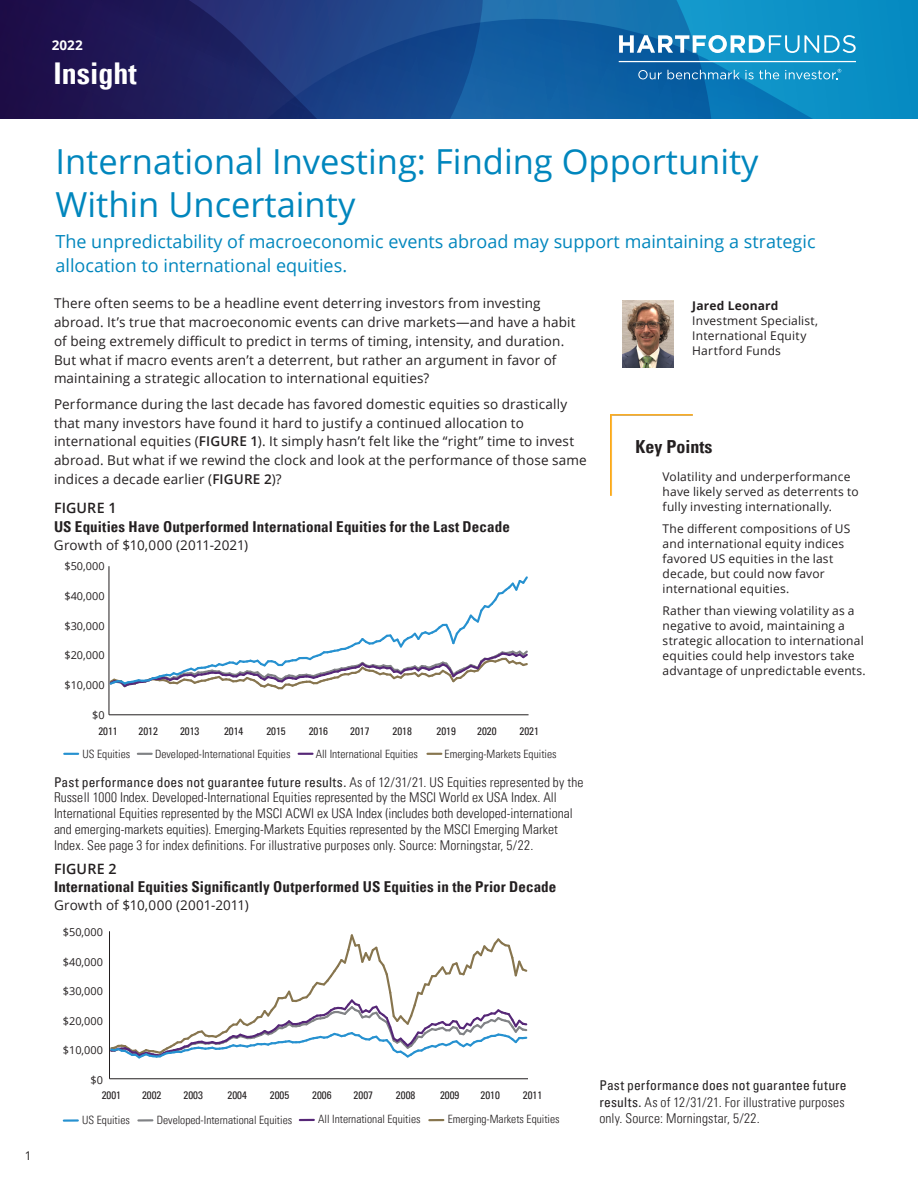
<style>
.page{position:relative;width:918px;height:1188px;background:#fff}
.page>*{position:absolute;margin:0;border:0;box-sizing:border-box;transform-origin:0 0}
.t1{font:34.5px/43.5px "Open Sans";color:#0086bd}
.t2{font:700 condensed 30px "Univers LT Pro";color:#fff}
.t3{font:18px/24px "Open Sans";color:#0086bd}
.t4{font:700 condensed 18px "Univers LT Pro";color:#231f20}
.t5{font:700 condensed 15px "Univers LT Pro";letter-spacing:.01em;color:#231f20}
.t6{font:600 14.25px "Open Sans";letter-spacing:.01em;color:#231f20}
.t7{font:13.5px/18.8px "Open Sans";letter-spacing:.01em;color:#231f20}
.t8{font:300 condensed 13.5px/15.8px "Univers LT Pro";color:#231f20}
.t9{font:700 13.5px "Open Sans";color:#fff}
.t10{font:12px/15px "Open Sans";letter-spacing:.015em;color:#231f20}
.t11{font:700 12px "Open Sans";letter-spacing:.015em;color:#231f20}
.t12{font:300 condensed 11.4px "Univers LT Pro";color:#231f20}
.t13{font:condensed 10.95px "Univers LT Pro";color:#231f20}
.t14{font:10.95px "Open Sans";color:#231f20}
.s1{font-weight:600}
.s2{font-weight:400}
</style>
<div class="page">
<div style="left:714px;top:0;width:204px;height:19px;background:#0b90c5"></div>
<svg style="left:484px;top:0;width:230px;height:19px;background:#1a79b4"></svg>
<svg style="left:0;top:0;width:456px;height:118px;background:#1f1c5a"></svg>
<svg style="left:145px;top:19px;width:773px;height:99px;background:#145798"></svg>
<svg style="left:619px;top:35px;width:237px;height:18px"></svg>
<hr style="left:619px;top:61px;width:237px;height:1px;background:#fff">
<svg style="left:638px;top:70px;width:141px;height:9px"></svg>
<svg style="left:785px;top:69px;width:56px;height:10px"></svg>
<hr style="left:109px;top:715px;width:420px;height:1px;background:#231f20">
<hr style="left:109px;top:566px;width:1px;height:149px;background:#231f20">
<svg style="left:427px;top:753px;width:14px;height:2px"></svg>
<svg style="left:138px;top:753px;width:14px;height:2px"></svg>
<svg style="left:299px;top:753px;width:14px;height:2px"></svg>
<svg style="left:64px;top:753px;width:14px;height:2px"></svg>
<svg style="left:108px;top:574px;width:420px;height:117px"></svg>
<hr style="left:110px;top:1078px;width:418px;height:1px;background:#231f20">
<hr style="left:109px;top:931px;width:1px;height:148px;background:#231f20">
<svg style="left:429px;top:1119px;width:14px;height:2px"></svg>
<hr style="left:138px;top:1119px;width:14px;height:3px;background:#808285">
<svg style="left:300px;top:1119px;width:14px;height:2px"></svg>
<hr style="left:64px;top:1119px;width:14px;height:3px;background:#2691d0">
<svg style="left:110px;top:934px;width:418px;height:125px"></svg>
<img style="left:611px;top:414px;width:81px;height:82px">
<img style="left:623px;top:301px;width:50px;height:67px">
<p class="t10" style="left:25px;top:1148px;width:8px">1</p>
<p class="t9" style="left:52px;top:36px;width:32px">2022</p>
<h2 class="t2" style="left:53px;top:54px;width:85px">Insight</h2>
<h1 class="t1" style="left:56px;top:139px;width:705px">International Investing: Finding Opportunity<br>Within Uncertainty</h1>
<h3 class="t3" style="left:56px;top:229px;width:762px">The unpredictability of macroeconomic events abroad may support maintaining a strategic allocation to international equities.</h3>
<p class="t11" style="left:692px;top:297px;width:88px">Jared Leonard</p>
<p class="t10" style="left:692px;top:313px;width:127px">Investment Specialist,<br>International Equity<br>Hartford Funds</p>
<p class="t7" style="left:54px;top:294px;width:523px">There often seems to be a headline event deterring investors from investing abroad. It’s true that macroeconomic events can drive markets—and have a habit of being extremely difficult to predict in terms of timing, intensity, and duration.<br>But what if macro events aren’t a deterrent, but rather an argument in favor of maintaining a strategic allocation to international equities?</p>
<p class="t7" style="left:54px;top:394px;width:534px">Performance during the last decade has favored domestic equities so drastically that many investors have found it hard to justify a continued allocation to international equities (<span class="s1">FIGURE 1</span>). It simply hasn’t felt like the “right” time to invest abroad. But what if we rewind the clock and look at the performance of those same indices a decade earlier (<span class="s1">FIGURE 2</span>)?</p>
<p class="t6" style="left:54px;top:498px;width:64px">FIGURE 1</p>
<p class="t5" style="left:54px;top:518px;width:457px">US Equities Have Outperformed International Equities for the Last Decade</p>
<p class="t7" style="left:54px;top:536px;width:196px">Growth of $10,000 (2011-2021)</p>
<h3 class="t4" style="left:636px;top:435px;width:79px">Key Points</h3>
<p class="t10" style="left:663px;top:469px;width:198px">Volatility and underperformance have likely served as deterrents to fully investing internationally.</p>
<p class="t10" style="left:663px;top:521px;width:189px">The different compositions of US and international equity indices favored US equities in the last decade, but could now favor international equities.</p>
<p class="t10" style="left:663px;top:603px;width:205px">Rather than viewing volatility as a negative to avoid, maintaining a strategic allocation to international equities could help investors take advantage of unpredictable events.</p>
<p class="t14" style="left:64px;top:559px;width:42px">$50,000</p>
<p class="t14" style="left:64px;top:589px;width:42px">$40,000</p>
<p class="t14" style="left:64px;top:618px;width:42px">$30,000</p>
<p class="t14" style="left:64px;top:648px;width:42px">$20,000</p>
<p class="t14" style="left:64px;top:678px;width:42px">$10,000</p>
<p class="t14" style="left:92px;top:707px;width:14px">$0</p>
<p class="t13" style="left:98px;top:725px;width:21px">2011</p>
<p class="t13" style="left:139px;top:725px;width:21px">2012</p>
<p class="t13" style="left:180px;top:725px;width:21px">2013</p>
<p class="t13" style="left:224px;top:725px;width:21px">2014</p>
<p class="t13" style="left:266px;top:725px;width:21px">2015</p>
<p class="t13" style="left:309px;top:725px;width:21px">2016</p>
<p class="t13" style="left:350px;top:725px;width:21px">2017</p>
<p class="t13" style="left:393px;top:725px;width:21px">2018</p>
<p class="t13" style="left:437px;top:725px;width:21px">2019</p>
<p class="t13" style="left:477px;top:725px;width:21px">2020</p>
<p class="t13" style="left:520px;top:725px;width:21px">2021</p>
<p class="t12" style="left:83px;top:746px;width:49px">US Equities</p>
<p class="t12" style="left:155px;top:746px;width:137px">Developed-International Equities</p>
<p class="t12" style="left:316px;top:746px;width:104px">All International Equities</p>
<p class="t12" style="left:445px;top:746px;width:113px">Emerging-Markets Equities</p>
<p class="t8" style="left:54px;top:773px;width:531px"><span class="s2">Past performance does not guarantee future results.</span> As of 12/31/21. US Equities represented by the Russell 1000 Index. Developed-International Equities represented by the MSCI World ex USA Index. All International Equities represented by the MSCI ACWI ex USA Index (includes both developed-international and emerging-markets equities). Emerging-Markets Equities represented by the MSCI Emerging Market Index. See page 3 for index definitions. For illustrative purposes only. Source: Morningstar, 5/22.</p>
<p class="t6" style="left:54px;top:859px;width:64px">FIGURE 2</p>
<p class="t5" style="left:54px;top:878px;width:504px">International Equities Significantly Outperformed US Equities in the Prior Decade</p>
<p class="t7" style="left:54px;top:896px;width:196px">Growth of $10,000 (2001-2011)</p>
<p class="t13" style="left:98px;top:774px;width:21px">2011</p>
<p class="t13" style="left:139px;top:774px;width:21px">2012</p>
<p class="t13" style="left:180px;top:774px;width:21px">2013</p>
<p class="t13" style="left:224px;top:774px;width:21px">2014</p>
<p class="t13" style="left:266px;top:774px;width:21px">2015</p>
<p class="t13" style="left:309px;top:774px;width:21px">2016</p>
<p class="t13" style="left:350px;top:774px;width:21px">2017</p>
<p class="t13" style="left:393px;top:774px;width:21px">2018</p>
<p class="t13" style="left:437px;top:774px;width:21px">2019</p>
<p class="t13" style="left:477px;top:774px;width:21px">2020</p>
<p class="t13" style="left:520px;top:774px;width:21px">2021</p>
<p class="t12" style="left:83px;top:795px;width:49px">US Equities</p>
<p class="t12" style="left:155px;top:795px;width:137px">Developed-International Equities</p>
<p class="t12" style="left:316px;top:796px;width:104px">All International Equities</p>
<p class="t12" style="left:445px;top:796px;width:113px">Emerging-Markets Equities</p>
<p class="t14" style="left:63px;top:876px;width:42px">$50,000</p>
<p class="t14" style="left:63px;top:905px;width:42px">$40,000</p>
<p class="t14" style="left:63px;top:925px;width:42px">$50,000</p>
<p class="t14" style="left:63px;top:954px;width:42px">$40,000</p>
<p class="t14" style="left:63px;top:984px;width:42px">$30,000</p>
<p class="t14" style="left:63px;top:1013px;width:42px">$20,000</p>
<p class="t14" style="left:63px;top:1043px;width:42px">$10,000</p>
<p class="t14" style="left:90px;top:1072px;width:14px">$0</p>
<p class="t13" style="left:102px;top:1088px;width:21px">2001</p>
<p class="t13" style="left:142px;top:1088px;width:21px">2002</p>
<p class="t13" style="left:183px;top:1088px;width:21px">2003</p>
<p class="t13" style="left:228px;top:1088px;width:21px">2004</p>
<p class="t13" style="left:270px;top:1088px;width:21px">2005</p>
<p class="t13" style="left:312px;top:1088px;width:21px">2006</p>
<p class="t13" style="left:354px;top:1088px;width:21px">2007</p>
<p class="t13" style="left:396px;top:1088px;width:21px">2008</p>
<p class="t13" style="left:440px;top:1088px;width:21px">2009</p>
<p class="t13" style="left:481px;top:1088px;width:21px">2010</p>
<p class="t13" style="left:523px;top:1088px;width:21px">2011</p>
<p class="t12" style="left:82px;top:1112px;width:49px">US Equities</p>
<p class="t12" style="left:157px;top:1112px;width:137px">Developed-International Equities</p>
<p class="t12" style="left:318px;top:1111px;width:104px">All International Equities</p>
<p class="t12" style="left:448px;top:1111px;width:113px">Emerging-Markets Equities</p>
<p class="t8" style="left:599px;top:1076px;width:249px;line-height:16.5px"><span class="s2">Past performance does not guarantee future results.</span> As of 12/31/21. For illustrative purposes only. Source: Morningstar, 5/22.</p>
</div>
